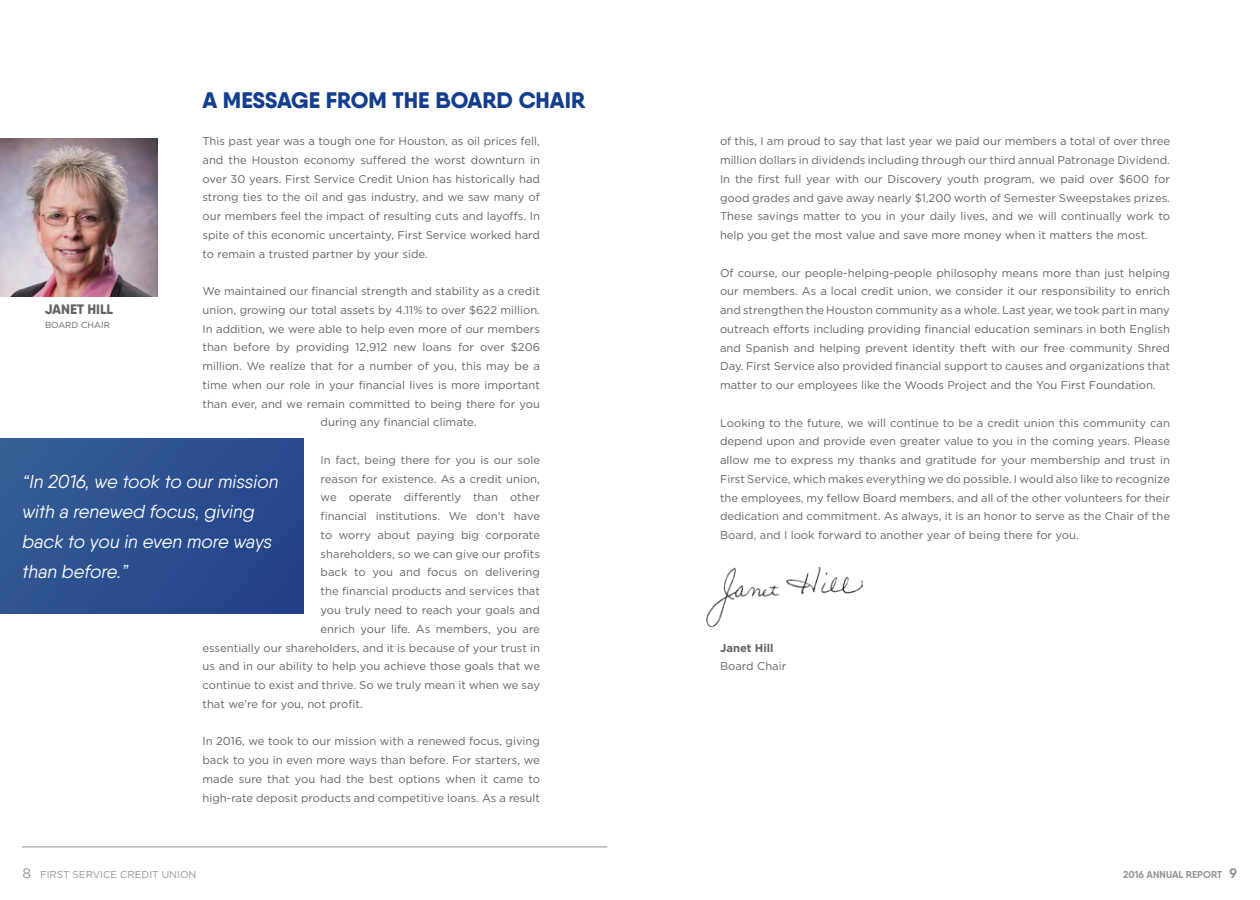
<style>
.page{position:relative;width:1260px;height:900px;background:#fff}
.page>*{position:absolute;margin:0;border:0;box-sizing:border-box;transform-origin:0 0}
.t1{font:800 22.5px "Qanelas Soft";color:#133d8d}
.t2{font:italic 18.75px/30px "Qanelas Soft";color:#fff}
.t3{font:800 13.75px "Qanelas Soft";color:#636466}
.t4{font:11.25px/18.8px "Gotham HTF";color:#636466}
.t5{font:10px "Gotham HTF";color:#939598}
.t6{font:700 10px "Qanelas Soft";color:#939598}
.t7{font:8.75px "Gotham HTF";color:#636466}
.s1{font-weight:700}
.s2{font-size:13.75px}
</style>
<div class="page">
<hr style="left:22px;top:847px;width:585px;height:1px;background:#939598">
<img style="left:707px;top:567px;width:155px;height:59px">
<div style="left:0;top:438px;width:304px;height:176px;background:#2c4f8f"></div>
<img style="left:0;top:139px;width:158px;height:157px">
<p class="t3" style="left:45px;top:301px;width:70px">JANET HILL</p>
<p class="t7" style="left:45px;top:320px;width:66px">BOARD CHAIR</p>
<h1 class="t1" style="left:202px;top:86px;width:384px">A MESSAGE FROM THE BOARD CHAIR</h1>
<p class="t4" style="left:202px;top:132px;width:339px">This past year was a tough one for Houston, as oil prices fell,</p>
<p class="t4" style="left:720px;top:132px;width:452px">of this, I am proud to say that last year we paid our members a total of over three</p>
<p class="t4" style="left:202px;top:150px;width:339px">and the Houston economy suffered the worst downturn in</p>
<p class="t4" style="left:720px;top:151px;width:452px">million dollars in dividends including through our third annual Patronage Dividend.</p>
<p class="t4" style="left:202px;top:169px;width:339px">over 30 years. First Service Credit Union has historically had</p>
<p class="t4" style="left:720px;top:169px;width:451px">In the first full year with our Discovery youth program, we paid over $600 for</p>
<p class="t4" style="left:202px;top:188px;width:339px">strong ties to the oil and gas industry, and we saw many of</p>
<p class="t4" style="left:720px;top:188px;width:452px">good grades and gave away nearly $1,200 worth of Semester Sweepstakes prizes.</p>
<p class="t4" style="left:202px;top:207px;width:339px">our members feel the impact of resulting cuts and layoffs. In</p>
<p class="t4" style="left:720px;top:207px;width:452px">These savings matter to you in your daily lives, and we will continually work to</p>
<p class="t4" style="left:202px;top:225px;width:339px">spite of this economic uncertainty, First Service worked hard</p>
<p class="t4" style="left:720px;top:226px;width:430px">help you get the most value and save more money when it matters the most.</p>
<p class="t4" style="left:202px;top:244px;width:227px">to remain a trusted partner by your side.</p>
<p class="t4" style="left:720px;top:263px;width:452px">Of course, our people-helping-people philosophy means more than just helping</p>
<p class="t4" style="left:202px;top:282px;width:339px">We maintained our financial strength and stability as a credit</p>
<p class="t4" style="left:720px;top:282px;width:451px">our members. As a local credit union, we consider it our responsibility to enrich</p>
<p class="t4" style="left:202px;top:300px;width:339px">union, growing our total assets by 4.11% to over $622 million.</p>
<p class="t4" style="left:720px;top:301px;width:451px">and strengthen the Houston community as a whole. Last year, we took part in many</p>
<p class="t4" style="left:202px;top:319px;width:339px">In addition, we were able to help even more of our members</p>
<p class="t4" style="left:720px;top:319px;width:452px">outreach efforts including providing financial education seminars in both English</p>
<p class="t4" style="left:202px;top:338px;width:339px">than before by providing 12,912 new loans for over $206</p>
<p class="t4" style="left:720px;top:338px;width:452px">and Spanish and helping prevent identity theft with our free community Shred</p>
<p class="t4" style="left:202px;top:357px;width:339px">million. We realize that for a number of you, this may be a</p>
<p class="t4" style="left:720px;top:357px;width:452px">Day. First Service also provided financial support to causes and organizations that</p>
<p class="t4" style="left:202px;top:375px;width:339px">time when our role in your financial lives is more important</p>
<p class="t4" style="left:720px;top:376px;width:437px">matter to our employees like the Woods Project and the You First Foundation.</p>
<p class="t4" style="left:321px;top:394px;width:221px;text-indent:-118px">than ever, and we remain committed to being there for you during any financial climate.</p>
<p class="t4" style="left:720px;top:413px;width:452px">Looking to the future, we will continue to be a credit union this community can depend upon and provide even greater value to you in the coming years. Please</p>
<p class="t4" style="left:321px;top:450px;width:221px">In fact, being there for you is our sole</p>
<p class="t4" style="left:720px;top:451px;width:451px">allow me to express my thanks and gratitude for your membership and trust in</p>
<p class="t4" style="left:321px;top:469px;width:221px">reason for existence. As a credit union,</p>
<p class="t4" style="left:720px;top:469px;width:451px">First Service, which makes everything we do possible. I would also like to recognize</p>
<p class="t4" style="left:321px;top:488px;width:221px">we operate differently than other</p>
<p class="t4" style="left:720px;top:488px;width:452px">the employees, my fellow Board members, and all of the other volunteers for their</p>
<p class="t4" style="left:321px;top:507px;width:221px">financial institutions. We don’t have</p>
<p class="t4" style="left:720px;top:507px;width:452px">dedication and commitment. As always, it is an honor to serve as the Chair of the</p>
<p class="t4" style="left:321px;top:525px;width:221px">to worry about paying big corporate</p>
<p class="t4" style="left:720px;top:526px;width:360px">Board, and I look forward to another year of being there for you.</p>
<p class="t4" style="left:321px;top:544px;width:221px">shareholders, so we can give our profits</p>
<p class="t4" style="left:321px;top:563px;width:221px">back to you and focus on delivering</p>
<p class="t4" style="left:321px;top:582px;width:221px">the financial products and services that</p>
<p class="t4" style="left:321px;top:600px;width:221px">you truly need to reach your goals and</p>
<p class="t4" style="left:321px;top:619px;width:221px">enrich your life. As members, you are</p>
<p class="t4" style="left:202px;top:638px;width:339px">essentially our shareholders, and it is because of your trust in</p>
<p class="t4" style="left:202px;top:657px;width:339px">us and in our ability to help you achieve those goals that we</p>
<p class="t4" style="left:202px;top:675px;width:339px">continue to exist and thrive. So we truly mean it when we say</p>
<p class="t4" style="left:202px;top:694px;width:162px">that we’re for you, not profit.</p>
<p class="t4" style="left:202px;top:732px;width:339px;text-align:justify">In 2016, we took to our mission with a renewed focus, giving back to you in even more ways than before. For starters, we made sure that you had the best options when it came to high-rate deposit products and competitive loans. As a result</p>
<p class="t2" style="left:22px;top:467px;width:257px">“In 2016, we took to our mission with a renewed focus, giving back to you in even more ways than before.”</p>
<p class="t4" style="left:720px;top:638px;width:68px"><span class="s1">Janet Hill<br></span>Board Chair</p>
<p class="t5" style="left:22px;top:869px;width:176px"><span class="s2">8</span> FIRST SERVICE CREDIT UNION</p>
<p class="t6" style="left:1123px;top:869px;width:115px">2016 ANNUAL REPORT <span class="s2">9</span></p>
</div>
